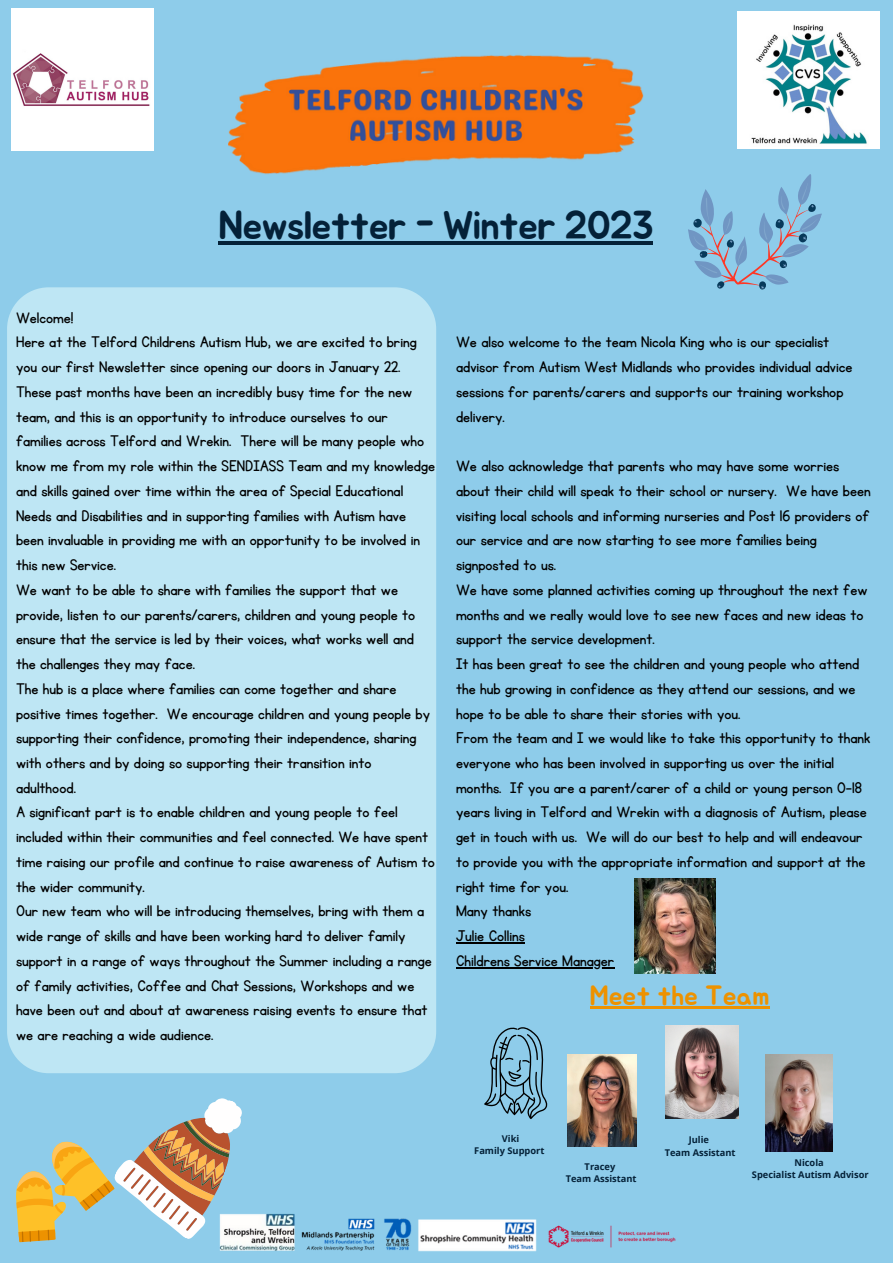
<style>
.page{position:relative;width:893px;height:1264px;background:#fff}
.page>*{position:absolute;margin:0;border:0;box-sizing:border-box;transform-origin:0 0}
.t1{font:39.45px "Jua";letter-spacing:-.025em;color:#042138}
.t2{font:27.3px "Jua";color:#ed9200}
.t3{font:18px/24.8px "KG Primary Penmanship";color:#000}
.t4{font:700 9.3px/12.3px "Open Sans";color:#042138;text-align:center}
</style>
<div class="page">
<div style="left:0;top:0;width:892px;height:1262px;background:#8eccea"></div>
<img style="left:229px;top:55px;width:415px;height:119px">
<img style="left:737px;top:11px;width:142px;height:137px">
<img style="left:219px;top:1142px;width:590px;height:110px">
<hr style="left:456px;top:942px;width:69px;height:1px;background:#000">
<hr style="left:456px;top:967px;width:158px;height:1px;background:#000">
<svg style="left:16px;top:1098px;width:231px;height:144px"></svg>
<div style="left:7px;top:287px;width:429px;height:786px;background:#bee6f4"></div>
<img style="left:567px;top:1054px;width:69px;height:92px">
<img style="left:665px;top:1025px;width:73px;height:93px">
<img style="left:765px;top:1054px;width:67px;height:97px">
<svg style="left:688px;top:142px;width:145px;height:148px"></svg>
<img style="left:634px;top:878px;width:81px;height:95px">
<svg style="left:484px;top:1027px;width:64px;height:92px"></svg>
<img style="left:11px;top:9px;width:142px;height:141px">
<hr style="left:219px;top:241px;width:433px;height:3px;background:#042138">
<hr style="left:590px;top:1006px;width:179px;height:3px;background:#ed9200">
<h1 class="t1" style="left:219px;top:207px;width:436px">Newsletter - Winter 2023</h1>
<p class="t3" style="left:16px;top:305px;width:420px">Welcome!<br>Here at the Telford Childrens Autism Hub, we are excited to bring you our first Newsletter since opening our doors in January 22.<br>These past months have been an incredibly busy time for the new team, and this is an opportunity to introduce ourselves to our families across Telford and Wrekin. There will be many people who know me from my role within the SENDIASS Team and my knowledge and skills gained over time within the area of Special Educational Needs and Disabilities and in supporting families with Autism have been invaluable in providing me with an opportunity to be involved in this new Service.<br>We want to be able to share with families the support that we provide, listen to our parents/carers, children and young people to ensure that the service is led by their voices, what works well and the challenges they may face.<br>The hub is a place where families can come together and share positive times together. We encourage children and young people by supporting their confidence, promoting their independence, sharing with others and by doing so supporting their transition into adulthood.<br>A significant part is to enable children and young people to feel included within their communities and feel connected. We have spent time raising our profile and continue to raise awareness of Autism to the wider community.<br>Our new team who will be introducing themselves, bring with them a wide range of skills and have been working hard to deliver family support in a range of ways throughout the Summer including a range of family activities, Coffee and Chat Sessions, Workshops and we have been out and about at awareness raising events to ensure that we are reaching a wide audience.</p>
<p class="t3" style="left:456px;top:330px;width:398px">We also welcome to the team Nicola King who is our specialist advisor from Autism West Midlands who provides individual advice sessions for parents/carers and supports our training workshop delivery.</p>
<p class="t3" style="left:456px;top:454px;width:416px">We also acknowledge that parents who may have some worries about their child will speak to their school or nursery. We have been visiting local schools and informing nurseries and Post 16 providers of our service and are now starting to see more families being signposted to us.<br>We have some planned activities coming up throughout the next few months and we really would love to see new faces and new ideas to support the service development.<br>It has been great to see the children and young people who attend the hub growing in confidence as they attend our sessions, and we hope to be able to share their stories with you.<br>From the team and I we would like to take this opportunity to thank everyone who has been involved in supporting us over the initial months. If you are a parent/carer of a child or young person 0-18 years living in Telford and Wrekin with a diagnosis of Autism, please get in touch with us. We will do our best to help and will endeavour to provide you with the appropriate information and support at the right time for you.<br>Many thanks<br>Julie Collins<br>Childrens Service Manager</p>
<h2 class="t2" style="left:590px;top:982px;width:181px">Meet the Team</h2>
<p class="t4" style="left:474px;top:1132px;width:72px">Viki<br>Family Support</p>
<p class="t4" style="left:565px;top:1160px;width:72px">Tracey<br>Team Assistant</p>
<p class="t4" style="left:664px;top:1133px;width:72px">Julie<br>Team Assistant</p>
<p class="t4" style="left:751px;top:1156px;width:118px">Nicola<br>Specialist Autism Advisor</p>
</div>
